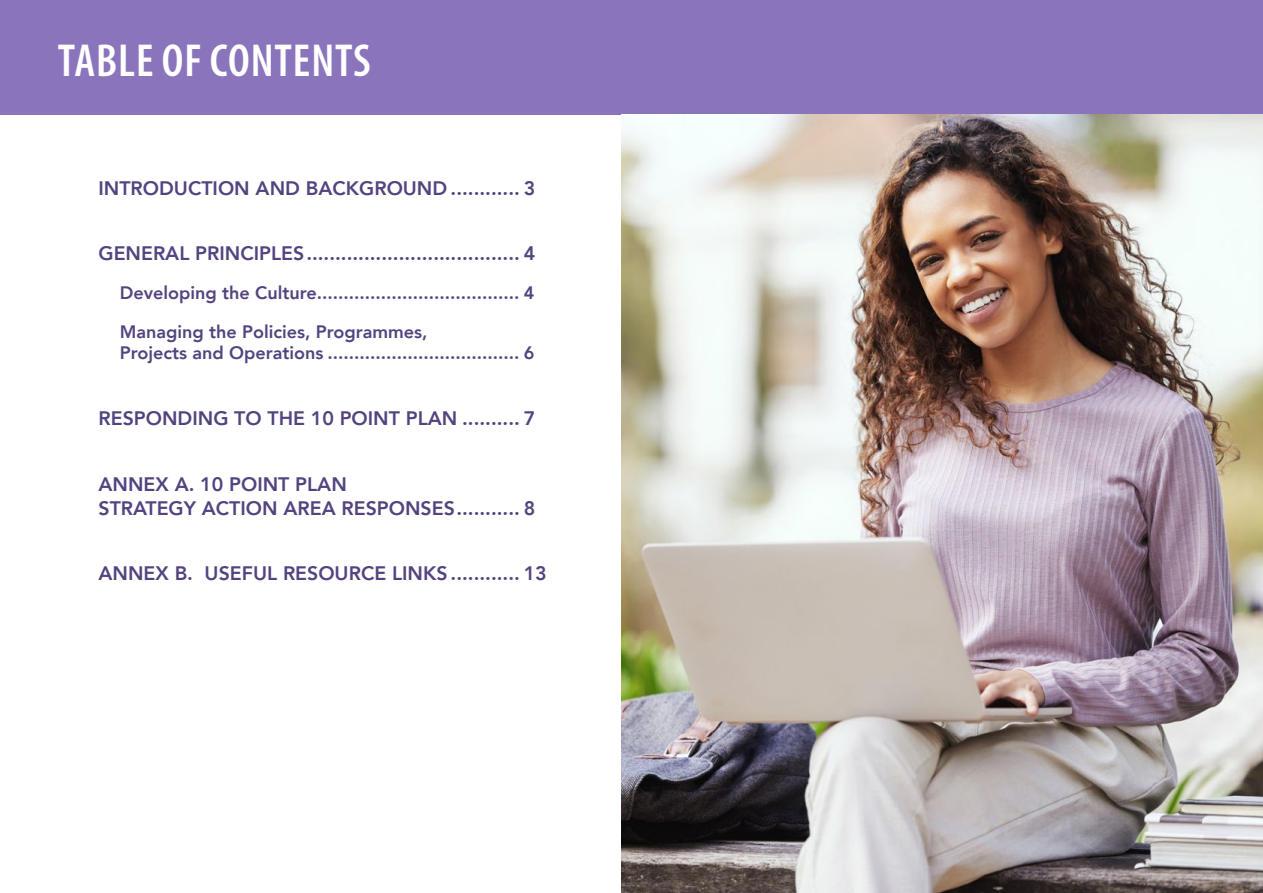
<style>
.page{position:relative;width:1263px;height:893px;background:#fff}
.page>*{position:absolute;margin:0;border:0;box-sizing:border-box;transform-origin:0 0}
.t1{font:600 condensed 46.5px "Myriad Pro";letter-spacing:.02em;color:#fff}
.t2{font:800 19.5px/23.4px "Avenir";color:#53437f}
.t3{font:800 18px/38.5px "Avenir";color:#53437f}
</style>
<div class="page">
<div style="left:0;top:0;width:1263px;height:115px;background:#8a75bd"></div>
<img style="left:621px;top:115px;width:642px;height:778px">
<h1 class="t1" style="left:58px;top:32px;width:314px">TABLE OF CONTENTS</h1>
<p class="t2" style="left:99px;top:176px;width:438px">INTRODUCTION AND BACKGROUND ............ 3</p>
<p class="t2" style="left:99px;top:242px;width:438px">GENERAL PRINCIPLES..................................... 4</p>
<p class="t3" style="left:120px;top:274px;width:416px">Developing the Culture...................................... 4<br>Managing the Policies, Programmes,</p>
<p class="t3" style="left:120px;top:334px;width:416px">Projects and Operations .................................... 6</p>
<p class="t2" style="left:99px;top:407px;width:438px">RESPONDING TO THE 10 POINT PLAN .......... 7</p>
<p class="t2" style="left:99px;top:473px;width:438px">ANNEX A. 10 POINT PLAN<br>STRATEGY ACTION AREA RESPONSES........... 8</p>
<p class="t2" style="left:99px;top:562px;width:450px">ANNEX B. USEFUL RESOURCE LINKS ............ 13</p>
</div>
